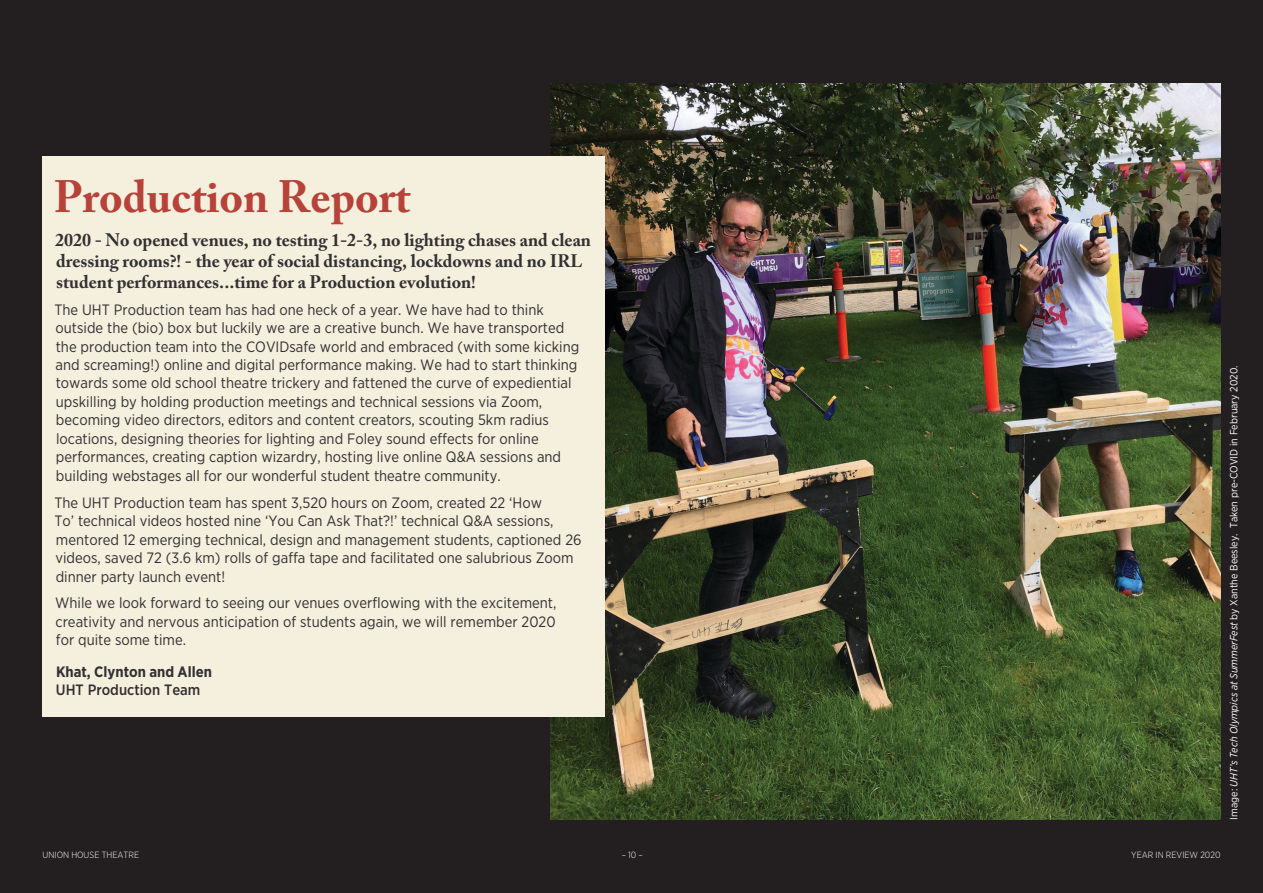
<style>
.page{position:relative;width:1263px;height:893px;background:#231f20}
.page>*{position:absolute;margin:0;border:0;box-sizing:border-box;transform-origin:0 0}
.t1{font:700 45px "Adobe Caslon Pro";color:#b7423a}
.h3_-_Sub_Head{font:700 18px/21px "Adobe Caslon Pro";color:#323031}
.t2{font:15px/18.5px "Gotham Narrow";color:#323031}
.p_-_quoted_person{font:700 15px/18.5px "Gotham Narrow";color:#323031}
.t3{font:10.5px "Gotham Narrow";color:#fff}
.t4{font:300 9px "Gotham Narrow";color:#fff}
.s1{font-weight:500}
.s2{font-style:italic}
</style>
<div class="page">
<img style="left:551px;top:83px;width:669px;height:736px">
<div style="left:43px;top:157px;width:562px;height:560px;background:#f5efde"></div>
<h2 class="t1" style="left:54px;top:170px;width:358px">Production Report</h2>
<h3 class="h3_-_Sub_Head" style="left:55px;top:229px;width:537px">2020 - No opened venues, no testing 1-2-3, no lighting chases and clean dressing rooms?! - the year of social distancing, lockdowns and no IRL student performances...time for a Production evolution!</h3>
<p class="t2" style="left:54px;top:300px;width:526px">The UHT Production team has had one heck of a year. We have had to think outside the (bio) box but luckily we are a creative bunch. We have transported the production team into the COVIDsafe world and embraced (with some kicking and screaming!) online and digital performance making. We had to start thinking towards some old school theatre trickery and fattened the curve of expediential upskilling by holding production meetings and technical sessions via Zoom, becoming video directors, editors and content creators, scouting 5km radius locations, designing theories for lighting and Foley sound effects for online performances, creating caption wizardry, hosting live online Q&amp;A sessions and building webstages all for our wonderful student theatre community.</p>
<p class="t2" style="left:54px;top:493px;width:529px">The UHT Production team has spent 3,520 hours on Zoom, created 22 ‘How<br>To’ technical videos hosted nine ‘You Can Ask That?!’ technical Q&amp;A sessions, mentored 12 emerging technical, design and management students, captioned 26 videos, saved 72 (3.6 km) rolls of gaffa tape and facilitated one salubrious Zoom dinner party launch event!</p>
<p class="t2" style="left:55px;top:594px;width:503px;text-align:justify">While we look forward to seeing our venues overflowing with the excitement, creativity and nervous anticipation of students again, we will remember 2020 for quite some time.</p>
<p class="p_-_quoted_person" style="left:56px;top:662px;width:158px">Khat, Clynton and Allen<br><span class="s1">UHT Production Team</span></p>
<p class="t3" style="left:1227px;top:819px;width:455px;rotate:-90deg">Image: <span class="s2">UHT’s Tech Olympics at SummerFest</span> by Xanthe Beesley. Taken pre-COVID in February 2020.</p>
<p class="t4" style="left:43px;top:849px;width:98px">UNION HOUSE THEATRE</p>
<p class="t4" style="left:622px;top:849px;width:23px">– 10 –</p>
<p class="t4" style="left:1131px;top:849px;width:91px">YEAR IN REVIEW 2020</p>
</div>
